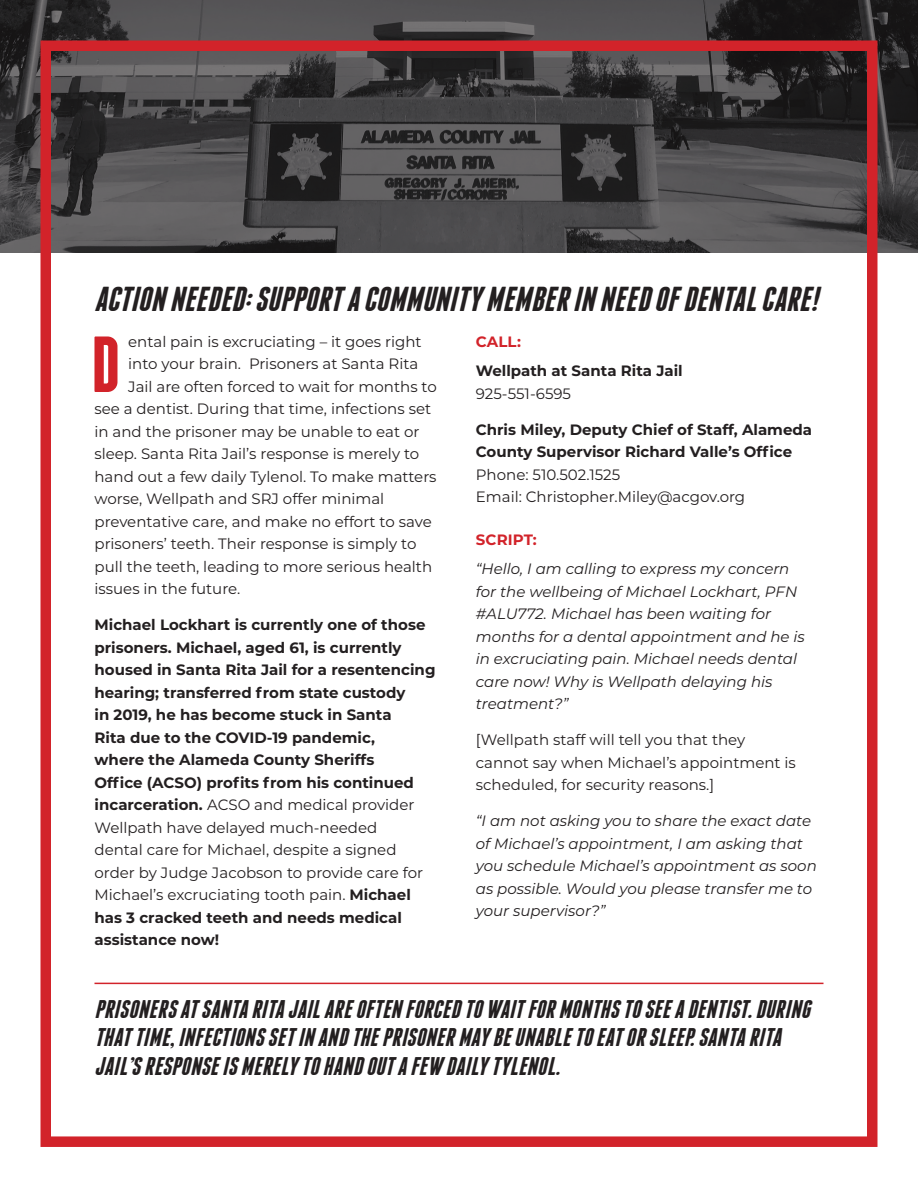
<style>
.page{position:relative;width:918px;height:1188px;background:#fff}
.page>*{position:absolute;margin:0;border:0;box-sizing:border-box;transform-origin:0 0}
.t1{font:700 79.35px "Franchise";color:#d2232a}
.t2{font:italic 700 34.5px "Franchise";color:#231f20}
.t3{font:italic 700 25.5px/28.5px "Franchise";color:#231f20}
.t4{font:700 15px/22.5px "Montserrat";color:#231f20}
.t5{font:15px/22.5px "Montserrat";color:#231f20}
.t6{font:italic 15px/22.5px "Montserrat";color:#231f20}
.t7{font:700 15px "Montserrat";letter-spacing:.01em;color:#d2232a}
.s1{font-weight:400}
</style>
<div class="page">
<svg style="left:0;top:0;width:918px;height:253px;background:#444344"></svg>
<div style="left:40px;top:40px;width:838px;height:1107px;border:10px solid #d2232a"></div>
<hr style="left:94px;top:983px;width:730px;height:1px;background:#d2232a">
<p class="t2" style="left:94px;top:283px;width:732px">ACTION NEEDED:SUPPORTACOMMUNITYMEMBERIN NEEDOFDENTALCARE!</p>
<p class="t1" style="left:91px;top:327px;width:31px">D</p>
<p class="t5" style="left:128px;top:330px;width:295px">ental pain is excruciating – it goes right</p>
<p class="t7" style="left:476px;top:331px;width:47px">CALL:</p>
<p class="t4" style="left:476px;top:359px;width:208px">Wellpath at Santa Rita Jail<br><span class="s1">925-551-6595</span></p>
<p class="t4" style="left:476px;top:417px;width:338px">Chris Miley, Deputy Chief of Staff, Alameda County Supervisor Richard Valle’s Office <span class="s1">Phone: 510.502.1525<br>Email: Christopher.Miley@acgov.org</span></p>
<p class="t7" style="left:476px;top:529px;width:63px">SCRIPT:</p>
<p class="t6" style="left:476px;top:557px;width:331px">“Hello, I am calling to express my concern for the wellbeing of Michael Lockhart, PFN #ALU772. Michael has been waiting for months for a dental appointment and he is in excruciating pain. Michael needs dental care now! Why is Wellpath delaying his treatment?”</p>
<p class="t5" style="left:476px;top:728px;width:322px">[Wellpath staff will tell you that they cannot say when Michael’s appointment is scheduled, for security reasons.]</p>
<p class="t6" style="left:476px;top:809px;width:342px">“I am not asking you to share the exact date of Michael’s appointment, I am asking that you schedule Michael’s appointment as soon as possible. Would you please transfer me to your supervisor?”</p>
<p class="t5" style="left:128px;top:352px;width:292px">into your brain. Prisoners at Santa Rita</p>
<p class="t5" style="left:128px;top:375px;width:310px">Jail are often forced to wait for months to</p>
<p class="t5" style="left:94px;top:397px;width:338px">see a dentist. During that time, infections set</p>
<p class="t5" style="left:94px;top:420px;width:326px">in and the prisoner may be unable to eat or</p>
<p class="t5" style="left:94px;top:442px;width:326px">sleep. Santa Rita Jail’s response is merely to</p>
<p class="t5" style="left:94px;top:465px;width:344px">hand out a few daily Tylenol. To make matters</p>
<p class="t5" style="left:94px;top:487px;width:291px">worse, Wellpath and SRJ offer minimal</p>
<p class="t5" style="left:94px;top:510px;width:339px">preventative care, and make no effort to save</p>
<p class="t5" style="left:94px;top:532px;width:323px">prisoners’ teeth. Their response is simply to</p>
<p class="t5" style="left:94px;top:555px;width:339px">pull the teeth, leading to more serious health</p>
<p class="t5" style="left:94px;top:577px;width:147px">issues in the future.</p>
<p class="t4" style="left:94px;top:613px;width:343px">Michael Lockhart is currently one of those prisoners. Michael, aged 61, is currently housed in Santa Rita Jail for a resentencing hearing; transferred from state custody<br>in 2019, he has become stuck in Santa<br>Rita due to the COVID-19 pandemic,<br>where the Alameda County Sheriffs<br>Office (ACSO) profits from his continued incarceration. <span class="s1">ACSO and medical provider Wellpath have delayed much-needed<br>dental care for Michael, despite a signed order by Judge Jacobson to provide care for Michael’s excruciating tooth pain.</span> Michael has 3 cracked teeth and needs medical assistance now!</p>
<p class="t3" style="left:94px;top:995px;width:722px">PRISONERSATSANTARITAJAILAREOFTEN FORCEDTOWAITFOR MONTHSTOSEEADENTIST.DURING<br>THATTIME,INFECTIONSSETIN ANDTHEPRISONER MAYBEUNABLETOEATOR SLEEP.SANTARITA<br>JAIL’SRESPONSEISMERELYTOHANDOUTAFEW DAILYTYLENOL.</p>
</div>
